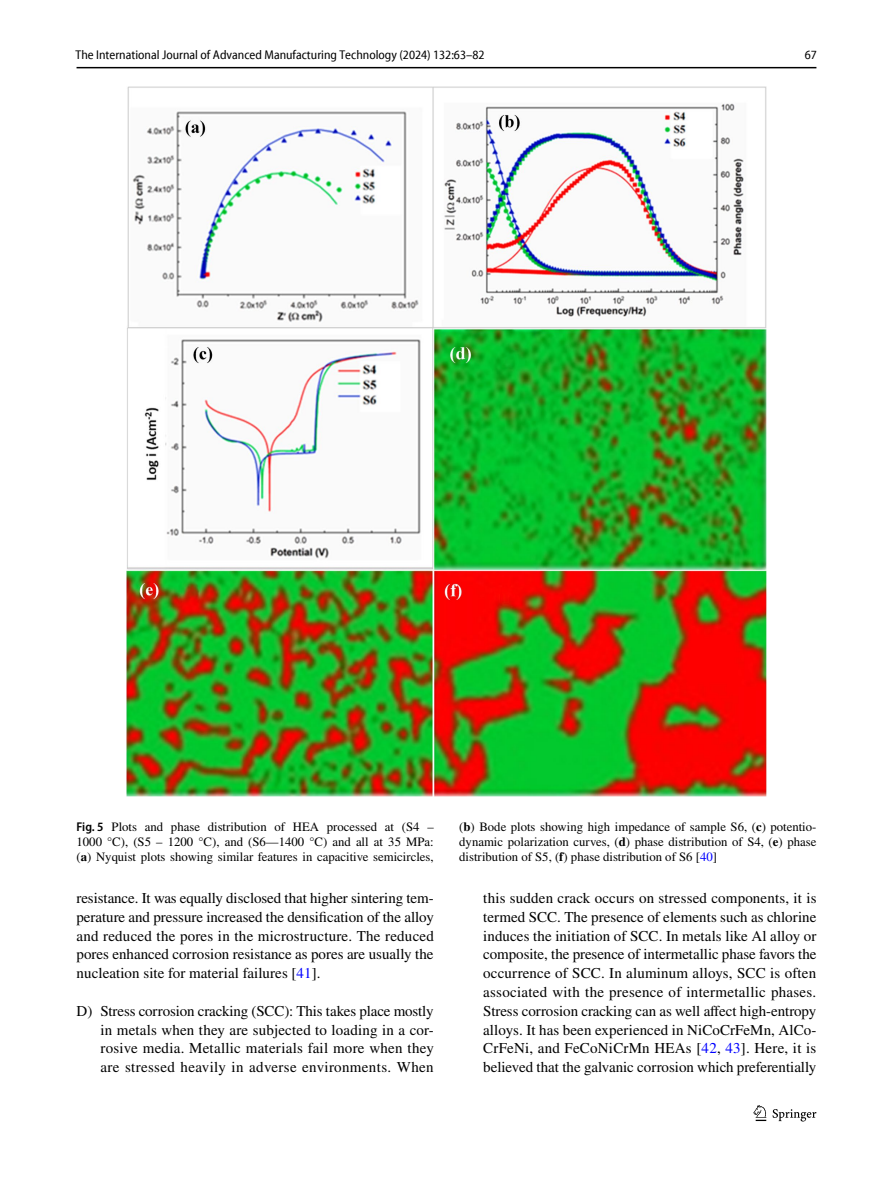
<style>
.page{position:relative;width:893px;height:1187px;background:#fff}
.page>*{position:absolute;margin:0;border:0;box-sizing:border-box;transform-origin:0 0}
.t1{font:15px/18.8px "STIX";letter-spacing:.005em;color:#000;text-align:justify}
.t2{font:12.75px/15px "STIX";color:#000;text-align:justify}
.t3{font:semi-condensed 12.75px "Myriad Pro Unic";color:#000}
.s1{font-family:"Myriad Pro";font-weight:600;font-stretch:semi-condensed}
.s2{font-weight:700}
.s3{color:#00f}
</style>
<div class="page">
<hr style="left:77px;top:67px;width:739px;height:1px;background:#000">
<svg style="left:753px;top:1105px;width:13px;height:15px"></svg>
<svg style="left:773px;top:1109px;width:43px;height:12px"></svg>
<img style="left:127px;top:87px;width:639px;height:709px">
<p class="t3" style="left:76px;top:50px;width:410px">The International Journal of Advanced Manufacturing Technology (2024) 132:63–82</p>
<p class="t3" style="left:805px;top:50px;width:14px">67</p>
<p class="t2" style="left:77px;top:820px;width:359px"><span class="s1">Fig. 5</span> Plots and phase distribution of HEA processed at (S4 – 1000 °C), (S5 – 1200 °C), and (S6—1400 °C) and all at 35 MPa: (<span class="s2">a</span>) Nyquist plots showing similar features in capacitive semicircles,</p>
<p class="t2" style="left:459px;top:820px;width:359px">(<span class="s2">b</span>) Bode plots showing high impedance of sample S6, (<span class="s2">c</span>) potentio&shy;dynamic polarization curves, (<span class="s2">d</span>) phase distribution of S4, (<span class="s2">e</span>) phase distribution of S5, (<span class="s2">f</span>) phase distribution of S6 [<span class="s3">40</span>]</p>
<p class="t1" style="left:77px;top:889px;width:359px">resistance. It was equally disclosed that higher sintering tem&shy;perature and pressure increased the densification of the alloy and reduced the pores in the microstructure. The reduced pores enhanced corrosion resistance as pores are usually the nucleation site for material failures [<span class="s3">41</span>].</p>
<p class="t1" style="left:101px;top:1002px;width:335px;text-indent:-24px">D) Stress corrosion cracking (SCC): This takes place mostly in metals when they are subjected to loading in a cor&shy;rosive media. Metallic materials fail more when they are stressed heavily in adverse environments. When</p>
<p class="t1" style="left:483px;top:889px;width:335px">this sudden crack occurs on stressed components, it is termed SCC. The presence of elements such as chlorine induces the initiation of SCC. In metals like Al alloy or composite, the presence of intermetallic phase favors the occurrence of SCC. In aluminum alloys, SCC is often associated with the presence of intermetallic phases.<br>Stress corrosion cracking can as well affect high-entropy alloys. It has been experienced in NiCoCrFeMn, AlCo-CrFeNi, and FeCoNiCrMn HEAs [<span class="s3">42</span>, <span class="s3">43</span>]. Here, it is believed that the galvanic corrosion which preferentially</p>
</div>
